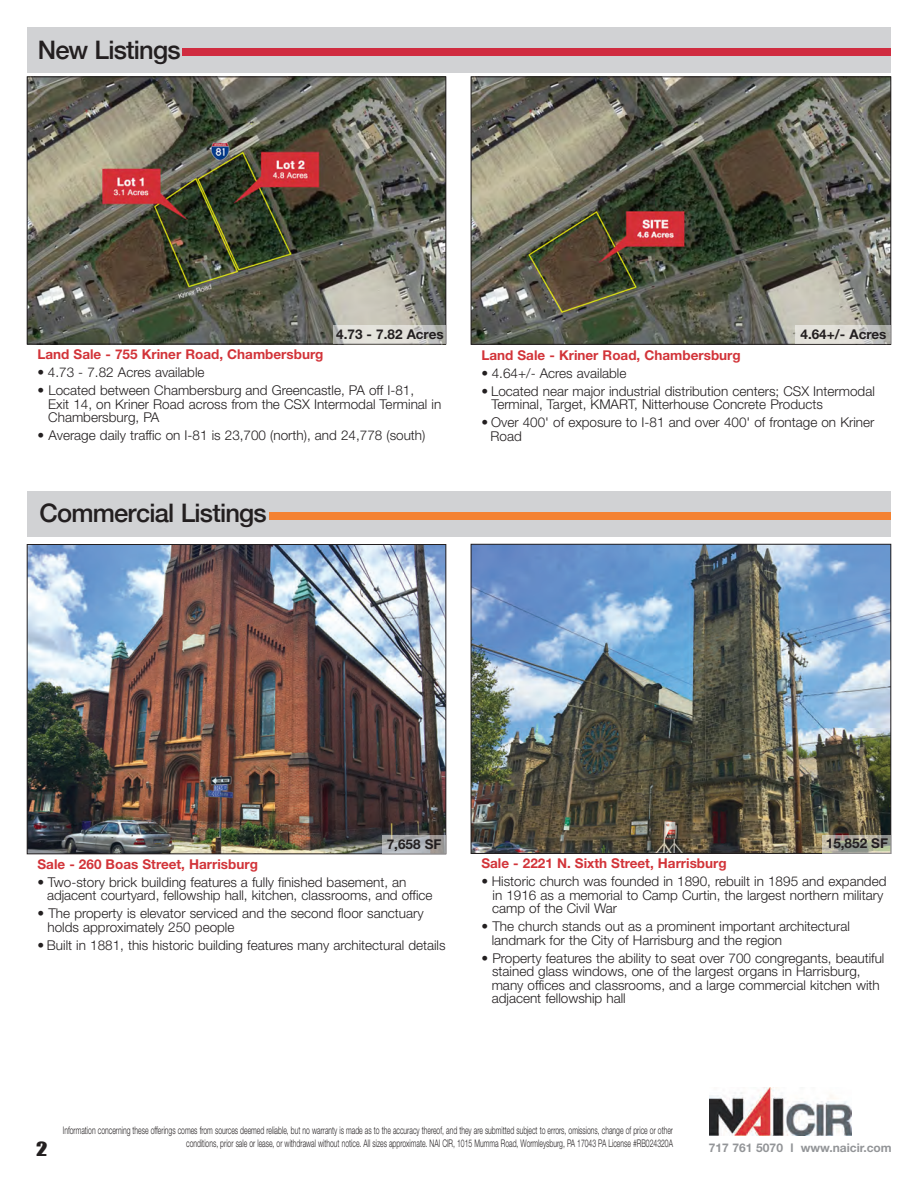
<style>
.page{position:relative;width:918px;height:1188px;background:#fff}
.page>*{position:absolute;margin:0;border:0;box-sizing:border-box;transform-origin:0 0}
.t1{font:500 25.5px "Helvetica Neue";letter-spacing:-.03em;color:#231f20}
.t2{font:18px "Impact";color:#231f20;scale:1.25 1}
.t3{font:300 13.5px/13.5px "Helvetica Neue LT Std";color:#231f20}
.t4{font:700 13.5px "Helvetica Neue LT Std";color:#d23439}
.t5{font:700 13.5px "Helvetica Neue LT Std";color:#231f20}
.t6{font:700 12px "Helvetica Neue LT Std";color:#939598}
.t7{font:300 10.5px/12.6px "Helvetica Neue LT Std";color:#231f20;text-align:right;scale:.65 1}
</style>
<div class="page">
<img style="left:709px;top:1087px;width:143px;height:48px">
<div style="left:27px;top:27px;width:864px;height:45px;background:#d1d2d4"></div>
<div style="left:183px;top:48px;width:708px;height:8px;background:#d02c40"></div>
<img style="left:29px;top:79px;width:415px;height:263px">
<div style="left:27px;top:77px;width:419px;height:267px;border:1px solid #231f20"></div>
<svg style="left:333px;top:325px;width:113px;height:19px;background:#d3d2cd"></svg>
<img style="left:473px;top:79px;width:416px;height:264px">
<div style="left:471px;top:77px;width:420px;height:268px;border:1px solid #231f20"></div>
<svg style="left:795px;top:326px;width:96px;height:18px;background:#d5d4ce"></svg>
<div style="left:27px;top:492px;width:864px;height:45px;background:#d1d2d4"></div>
<div style="left:269px;top:512px;width:622px;height:7px;background:#f48232"></div>
<img style="left:473px;top:546px;width:416px;height:306px">
<div style="left:471px;top:544px;width:420px;height:310px;border:1px solid #231f20"></div>
<svg style="left:822px;top:835px;width:69px;height:18px"></svg>
<img style="left:29px;top:546px;width:415px;height:306px">
<div style="left:27px;top:544px;width:419px;height:310px;border:1px solid #231f20"></div>
<svg style="left:382px;top:835px;width:64px;height:19px"></svg>
<h1 class="t1" style="left:38px;top:29px;width:145px">New Listings</h1>
<p class="t5" style="left:336px;top:326px;width:109px">4.73 - 7.82 Acres</p>
<p class="t4" style="left:38px;top:346px;width:288px">Land Sale - 755 Kriner Road, Chambersburg</p>
<p class="t3" style="left:38px;top:365px;width:169px">• 4.73 - 7.82 Acres available</p>
<p class="t3" style="left:48px;top:383px;width:395px;text-indent:-11px">• Located between Chambersburg and Greencastle, PA off I-81,<br>Exit 14, on Kriner Road across from the CSX Intermodal Terminal in<br>Chambersburg, PA</p>
<p class="t3" style="left:38px;top:428px;width:389px">• Average daily traffic on I-81 is 23,700 (north), and 24,778 (south)</p>
<h1 class="t1" style="left:39px;top:493px;width:229px">Commercial Listings</h1>
<p class="t5" style="left:801px;top:326px;width:88px">4.64+/- Acres</p>
<p class="t4" style="left:481px;top:347px;width:261px">Land Sale - Kriner Road, Chambersburg</p>
<p class="t3" style="left:481px;top:366px;width:147px">• 4.64+/- Acres available</p>
<p class="t3" style="left:491px;top:384px;width:385px;text-indent:-10px">• Located near major industrial distribution centers; CSX Intermodal<br>Terminal, Target, KMART, Nitterhouse Concrete Products</p>
<p class="t3" style="left:491px;top:416px;width:385px;text-indent:-9px">• Over 400' of exposure to I-81 and over 400' of frontage on Kriner<br>Road</p>
<p class="t5" style="left:387px;top:836px;width:56px">7,658 SF</p>
<p class="t4" style="left:38px;top:855px;width:222px">Sale - 260 Boas Street, Harrisburg</p>
<p class="t3" style="left:47px;top:875px;width:387px;text-indent:-10px">• Two-story brick building features a fully finished basement, an adjacent courtyard, fellowship hall, kitchen, classrooms, and office</p>
<p class="t3" style="left:48px;top:906px;width:378px;text-indent:-10px">• The property is elevator serviced and the second floor sanctuary holds approximately 250 people</p>
<p class="t3" style="left:38px;top:938px;width:410px">• Built in 1881, this historic building features many architectural details</p>
<p class="t5" style="left:826px;top:835px;width:64px">15,852 SF</p>
<p class="t4" style="left:481px;top:855px;width:247px">Sale - 2221 N. Sixth Street, Harrisburg</p>
<p class="t3" style="left:492px;top:874px;width:396px;text-indent:-11px">• Historic church was founded in 1890, rebuilt in 1895 and expanded in 1916 as a memorial to Camp Curtin, the largest northern military camp of the Civil War</p>
<p class="t3" style="left:492px;top:919px;width:360px;text-indent:-10px">• The church stands out as a prominent important architectural landmark for the City of Harrisburg and the region</p>
<p class="t3" style="left:492px;top:951px;width:394px;text-indent:-10px">• Property features the ability to seat over 700 congregants, beautiful stained glass windows, one of the largest organs in Harrisburg, many offices and classrooms, and a large commercial kitchen with adjacent fellowship hall</p>
<h2 class="t2" style="left:36px;top:1135px;width:11px">2</h2>
<p class="t7" style="left:63px;top:1124px;width:940px">Information concerning these offerings comes from sources deemed reliable, but no warranty is made as to the accuracy thereof, and they are submitted subject to errors, omissions, change of price or other conditions, prior sale or lease, or withdrawal without notice. All sizes approximate. NAI CIR, 1015 Mumma Road, Wormleysburg, PA 17043 PA License #RB024320A</p>
<p class="t6" style="left:709px;top:1141px;width:184px">717 761 5070 l www.naicir.com</p>
</div>
